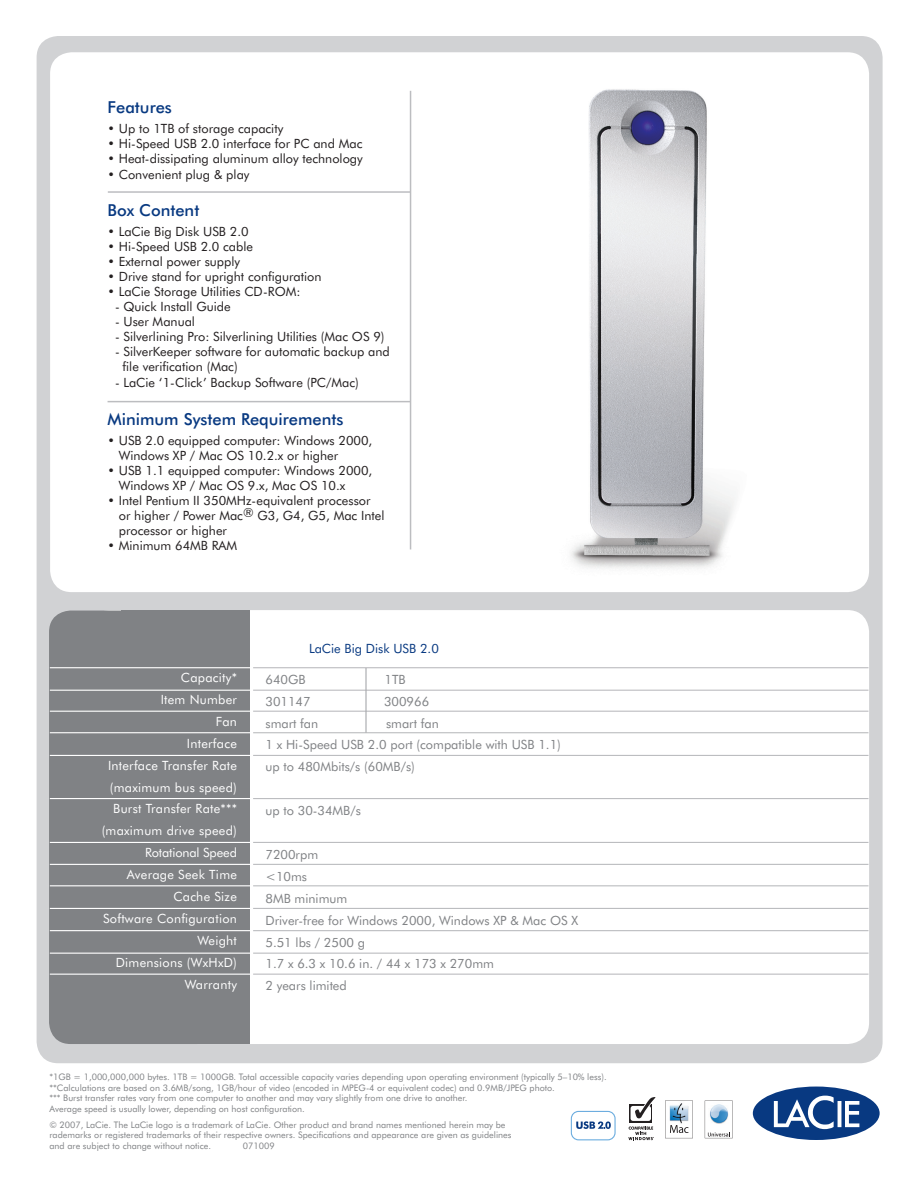
<style>
.page{position:relative;width:918px;height:1188px;background:#fff}
.page>*{position:absolute;margin:0;border:0;box-sizing:border-box;transform-origin:0 0}
.t1{font:500 16.5px "Futura BT";color:#083981}
.t2{font:12.75px/15px "Futura BT";color:#231f20}
.t3{font:12.75px "Futura BT";color:#808285}
.t4{font:12.75px "Futura BT";letter-spacing:.02em;color:#fff}
.t5{font:12.75px "Futura BT";color:#083981}
.t6{font:12.75px "Futura BT";letter-spacing:-.01em;color:#fff}
.t7{font:9px/10.5px "Futura BT";color:#808285}
</style>
<div class="page">
<div style="left:37px;top:36px;width:846px;height:1027px;background:#d1d2d4;border-radius:22px"></div>
<div style="left:88px;top:610px;width:781px;height:434px;background:#fff;border-radius:22px"></div>
<div style="left:50px;top:52px;width:819px;height:540px;background:#fff;border-radius:22px"></div>
<div style="left:49px;top:611px;width:169px;height:433px;background:#808285;border-radius:22px"></div>
<div style="left:122px;top:611px;width:128px;height:433px;background:#808285"></div>
<svg style="left:753px;top:1087px;width:127px;height:53px"></svg>
<hr style="left:108px;top:191px;width:303px;height:2px;background:#bcbdc0">
<hr style="left:410px;top:91px;width:1px;height:458px;background:#bcbdc0">
<hr style="left:108px;top:401px;width:303px;height:1px;background:#bcbdc0">
<hr style="left:50px;top:930px;width:203px;height:1px;background:#fff">
<hr style="left:253px;top:930px;width:615px;height:1px;background:#bcbdc0">
<hr style="left:50px;top:908px;width:203px;height:1px;background:#fff">
<hr style="left:253px;top:908px;width:615px;height:1px;background:#bcbdc0">
<hr style="left:50px;top:885px;width:203px;height:1px;background:#fff">
<hr style="left:253px;top:885px;width:615px;height:1px;background:#bcbdc0">
<hr style="left:50px;top:864px;width:203px;height:1px;background:#fff">
<hr style="left:253px;top:864px;width:615px;height:1px;background:#bcbdc0">
<hr style="left:50px;top:842px;width:203px;height:1px;background:#fff">
<hr style="left:253px;top:842px;width:615px;height:1px;background:#bcbdc0">
<hr style="left:50px;top:798px;width:203px;height:1px;background:#fff">
<hr style="left:253px;top:798px;width:615px;height:1px;background:#bcbdc0">
<hr style="left:50px;top:974px;width:203px;height:1px;background:#fff">
<hr style="left:253px;top:974px;width:615px;height:1px;background:#bcbdc0">
<hr style="left:50px;top:755px;width:203px;height:1px;background:#fff">
<hr style="left:253px;top:755px;width:615px;height:1px;background:#bcbdc0">
<hr style="left:50px;top:732px;width:203px;height:1px;background:#fff">
<hr style="left:253px;top:732px;width:615px;height:1px;background:#bcbdc0">
<hr style="left:50px;top:711px;width:203px;height:1px;background:#fff">
<hr style="left:253px;top:711px;width:615px;height:1px;background:#bcbdc0">
<hr style="left:50px;top:690px;width:203px;height:1px;background:#fff">
<hr style="left:253px;top:690px;width:615px;height:1px;background:#bcbdc0">
<hr style="left:50px;top:667px;width:203px;height:1px;background:#fff">
<hr style="left:253px;top:667px;width:615px;height:1px;background:#bcbdc0">
<hr style="left:365px;top:668px;width:2px;height:65px;background:#a8a9ad">
<svg style="left:629px;top:1104px;width:23px;height:18px"></svg>
<div style="left:631px;top:1106px;width:20px;height:15px;background:#fff;border-radius:3px"></div>
<svg style="left:633px;top:1097px;width:23px;height:23px"></svg>
<svg style="left:628px;top:1126px;width:26px;height:14px"></svg>
<div style="left:571px;top:1111px;width:45px;height:29px;border:1px solid #6caddf;border-radius:7px"></div>
<div style="left:568px;top:1108px;width:50px;height:35px;border:2px solid #fff;border-radius:8px"></div>
<svg style="left:576px;top:1121px;width:35px;height:8px"></svg>
<hr style="left:50px;top:953px;width:203px;height:1px;background:#fff">
<hr style="left:253px;top:953px;width:615px;height:1px;background:#bcbdc0">
<svg style="left:705px;top:1101px;width:28px;height:37px"></svg>
<svg style="left:665px;top:1101px;width:28px;height:37px"></svg>
<img style="left:668px;top:1101px;width:23px;height:24px">
<img style="left:708px;top:1103px;width:22px;height:21px">
<img style="left:571px;top:89px;width:164px;height:480px">
<p class="t1" style="left:108px;top:97px;width:66px">Features</p>
<p class="t2" style="left:108px;top:121px;width:177px">• Up to 1TB of storage capacity</p>
<p class="t2" style="left:108px;top:136px;width:256px">• Hi-Speed USB 2.0 interface for PC and Mac</p>
<p class="t2" style="left:108px;top:151px;width:257px">• Heat-dissipating aluminum alloy technology</p>
<p class="t2" style="left:108px;top:167px;width:143px">• Convenient plug &amp; play</p>
<p class="t1" style="left:108px;top:200px;width:93px">Box Content</p>
<p class="t2" style="left:108px;top:224px;width:143px">• LaCie Big Disk USB 2.0</p>
<p class="t2" style="left:108px;top:239px;width:147px">• Hi-Speed USB 2.0 cable</p>
<p class="t2" style="left:108px;top:254px;width:134px">• External power supply</p>
<p class="t2" style="left:108px;top:269px;width:215px">• Drive stand for upright configuration</p>
<p class="t2" style="left:108px;top:284px;width:195px">• LaCie Storage Utilities CD-ROM:</p>
<p class="t2" style="left:115px;top:299px;width:117px">- Quick Install Guide</p>
<p class="t2" style="left:115px;top:314px;width:81px">- User Manual</p>
<p class="t2" style="left:115px;top:329px;width:271px">- Silverlining Pro: Silverlining Utilities (Mac OS 9)</p>
<p class="t2" style="left:115px;top:344px;width:276px">- SilverKeeper software for automatic backup and</p>
<p class="t2" style="left:123px;top:359px;width:117px">file verification (Mac)</p>
<p class="t2" style="left:115px;top:375px;width:245px">- LaCie ‘1-Click’ Backup Software (PC/Mac)</p>
<p class="t1" style="left:108px;top:409px;width:237px">Minimum System Requirements</p>
<p class="t2" style="left:119px;top:433px;width:255px;text-indent:-11px">• USB 2.0 equipped computer: Windows 2000,<br>Windows XP / Mac OS 10.2.x or higher</p>
<p class="t2" style="left:119px;top:463px;width:255px;text-indent:-11px">• USB 1.1 equipped computer: Windows 2000,<br>Windows XP / Mac OS 9.x, Mac OS 10.x</p>
<p class="t2" style="left:119px;top:493px;width:267px;text-indent:-11px">• Intel Pentium II 350MHz-equivalent processor or higher / Power Mac® G3, G4, G5, Mac Intel processor or higher</p>
<p class="t2" style="left:108px;top:538px;width:131px">• Minimum 64MB RAM</p>
<p class="t4" style="left:181px;top:670px;width:58px">Capacity*</p>
<p class="t4" style="left:161px;top:692px;width:78px">Item Number</p>
<p class="t4" style="left:216px;top:714px;width:23px">Fan</p>
<p class="t4" style="left:187px;top:735px;width:51px">Interface</p>
<p class="t4" style="left:108px;top:757px;width:130px">Interface Transfer Rate</p>
<p class="t4" style="left:110px;top:779px;width:129px">(maximum bus speed)</p>
<p class="t4" style="left:113px;top:801px;width:125px">Burst Transfer Rate***</p>
<p class="t4" style="left:102px;top:823px;width:137px">(maximum drive speed)</p>
<p class="t6" style="left:145px;top:845px;width:93px">Rotational Speed</p>
<p class="t4" style="left:127px;top:867px;width:112px">Average Seek Time</p>
<p class="t4" style="left:173px;top:889px;width:65px">Cache Size</p>
<p class="t4" style="left:103px;top:911px;width:135px">Software Configuration</p>
<p class="t4" style="left:197px;top:933px;width:41px">Weight</p>
<p class="t4" style="left:116px;top:954px;width:123px">Dimensions (WxHxD)</p>
<p class="t4" style="left:185px;top:976px;width:54px">Warranty</p>
<p class="t5" style="left:309px;top:640px;width:131px">LaCie Big Disk USB 2.0</p>
<p class="t3" style="left:266px;top:671px;width:42px">640GB</p>
<p class="t3" style="left:385px;top:671px;width:23px">1TB</p>
<p class="t3" style="left:266px;top:693px;width:47px">301147</p>
<p class="t3" style="left:384px;top:693px;width:47px">300966</p>
<p class="t3" style="left:266px;top:715px;width:54px">smart fan</p>
<p class="t3" style="left:386px;top:715px;width:54px">smart fan</p>
<p class="t3" style="left:266px;top:737px;width:297px">1 x Hi-Speed USB 2.0 port (compatible with USB 1.1)</p>
<p class="t3" style="left:266px;top:759px;width:151px">up to 480Mbits/s (60MB/s)</p>
<p class="t3" style="left:266px;top:803px;width:97px">up to 30-34MB/s</p>
<p class="t3" style="left:266px;top:847px;width:54px">7200rpm</p>
<p class="t3" style="left:266px;top:869px;width:43px">&lt;10ms</p>
<p class="t3" style="left:266px;top:890px;width:83px">8MB minimum</p>
<p class="t3" style="left:266px;top:912px;width:314px">Driver-free for Windows 2000, Windows XP &amp; Mac OS X</p>
<p class="t3" style="left:266px;top:934px;width:101px">5.51 lbs / 2500 g</p>
<p class="t3" style="left:266px;top:956px;width:230px">1.7 x 6.3 x 10.6 in. / 44 x 173 x 270mm</p>
<p class="t3" style="left:266px;top:978px;width:83px">2 years limited</p>
<p class="t7" style="left:50px;top:1072px;width:559px">*1GB = 1,000,000,000 bytes. 1TB = 1000GB. Total accessible capacity varies depending upon operating environment (typically 5–10% less).</p>
<p class="t7" style="left:50px;top:1082px;width:507px">**Calculations are based on 3.6MB/song, 1GB/hour of video (encoded in MPEG-4 or equivalent codec) and 0.9MB/JPEG photo.</p>
<p class="t7" style="left:50px;top:1093px;width:419px">*** Burst transfer rates vary from one computer to another and may vary slightly from one drive to another.<br>Average speed is usually lower, depending on host configuration.</p>
<p class="t7" style="left:50px;top:1119px;width:464px">© 2007, LaCie. The LaCie logo is a trademark of LaCie. Other product and brand names mentioned herein may be rademarks or registered trademarks of their respective owners. Specifications and appearance are given as guidelines and are subject to change without notice.</p>
<p class="t7" style="left:243px;top:1140px;width:33px">071009</p>
</div>
